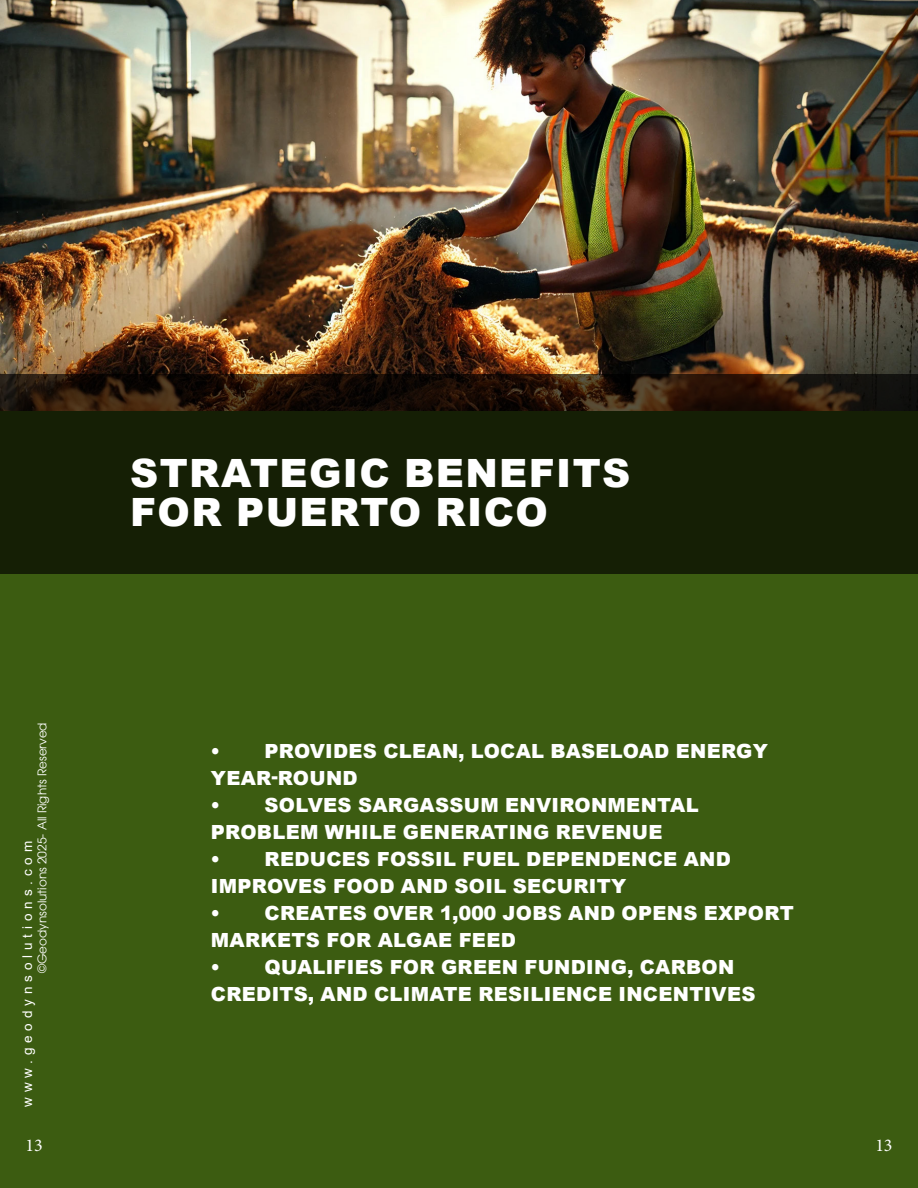
<style>
.page{position:relative;width:918px;height:1188px;background:#3c5c11}
.page>*{position:absolute;margin:0;border:0;box-sizing:border-box;transform-origin:0 0}
.t1{font:900 39px/39px "Arial";letter-spacing:.035em;color:#fff}
.t2{font:900 19.5px/27px "Arial";letter-spacing:.015em;color:#fff}
.t3{font:18px "Minion Pro";color:#fff}
.t4{font:13.5px "Arial";letter-spacing:.36em;color:#fff}
.t5{font:12px "Avant Garde";color:#fff}
</style>
<div class="page">
<img style="left:0;top:0;width:918px;height:374px">
<svg style="left:0;top:374px;width:918px;height:200px;background:#171d05"></svg>
<p class="t5" style="left:35px;top:973px;width:252px;rotate:-90deg">©Geodynsolutions 2025- All Rights Reserved</p>
<p class="t4" style="left:18px;top:1107px;width:267px;rotate:-90deg">www.geodynsolutions.com</p>
<p class="t3" style="left:25px;top:1133px;width:19px">13</p>
<p class="t1" style="left:130px;top:452px;width:502px">STRATEGIC BENEFITS<br>FOR PUERTO RICO</p>
<p class="t2" style="left:211px;top:737px;width:559px">• PROVIDES CLEAN, LOCAL BASELOAD ENERGY<br>YEAR-ROUND</p>
<p class="t2" style="left:211px;top:791px;width:490px">• SOLVES SARGASSUM ENVIRONMENTAL<br>PROBLEM WHILE GENERATING REVENUE</p>
<p class="t2" style="left:211px;top:845px;width:522px">• REDUCES FOSSIL FUEL DEPENDENCE AND<br>IMPROVES FOOD AND SOIL SECURITY</p>
<p class="t2" style="left:211px;top:899px;width:585px">• CREATES OVER 1,000 JOBS AND OPENS EXPORT<br>MARKETS FOR ALGAE FEED</p>
<p class="t2" style="left:211px;top:953px;width:546px">• QUALIFIES FOR GREEN FUNDING, CARBON<br>CREDITS, AND CLIMATE RESILIENCE INCENTIVES</p>
<p class="t3" style="left:875px;top:1133px;width:19px">13</p>
</div>
